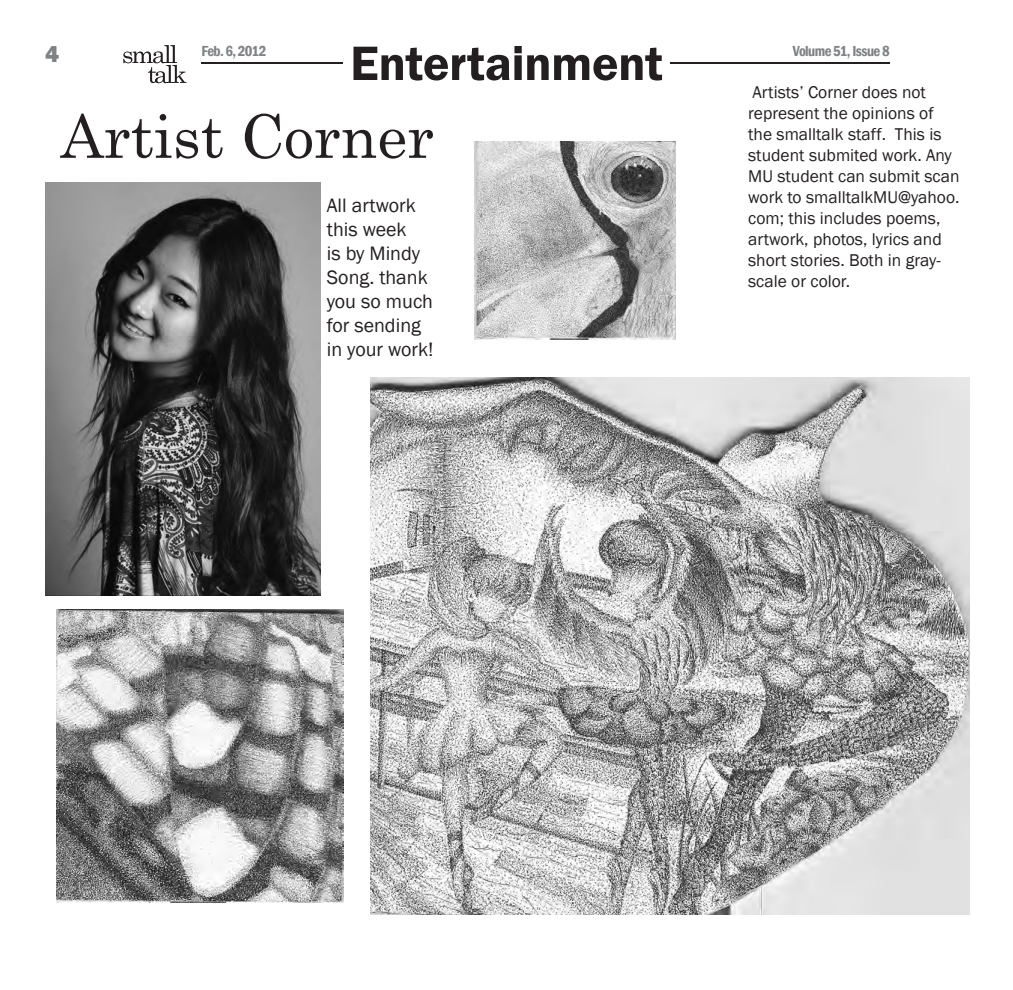
<style>
.page{position:relative;width:1013px;height:990px;background:#fff}
.page>*{position:absolute;margin:0;border:0;box-sizing:border-box;transform-origin:0 0}
.t1{font:60px "Century Schoolbook";color:#231f20}
.t2{font:600 50px "Franklin Gothic";letter-spacing:-.01em;color:#231f20}
.t3{font:800 23.75px "Franklin Gothic";color:#808285}
.t4{font:20px/24px "Franklin Gothic";color:#231f20}
.t5{font:17.5px/21px "Franklin Gothic";color:#231f20}
.t6{font:600 condensed 15px "Franklin Gothic";letter-spacing:-.04em;color:#808285}
</style>
<div class="page">
<svg style="left:123px;top:45px;width:63px;height:38px"></svg>
<hr style="left:201px;top:62px;width:141px;height:2px;background:#231f20">
<hr style="left:670px;top:62px;width:219px;height:2px;background:#231f20">
<img style="left:57px;top:609px;width:286px;height:294px">
<img style="left:370px;top:378px;width:599px;height:536px">
<img style="left:45px;top:182px;width:276px;height:414px">
<img style="left:474px;top:142px;width:201px;height:198px">
<p class="t3" style="left:45px;top:38px;width:15px">4</p>
<p class="t6" style="left:201px;top:40px;width:67px">Feb. 6, 2012</p>
<p class="t6" style="left:793px;top:40px;width:98px">Volume 51, Issue 8</p>
<p class="t2" style="left:350px;top:33px;width:314px">Entertainment</p>
<p class="t1" style="left:61px;top:86px;width:375px">Artist Corner</p>
<p class="t4" style="left:327px;top:193px;width:108px">All artwork this week<br>is by Mindy<br>Song. thank you so much for sending in your work!</p>
<p class="t5" style="left:748px;top:82px;width:213px">Artists’ Corner does not represent the opinions of the smalltalk staff. This is student submited work. Any<br>MU student can submit scan work to smalltalkMU@yahoo. com; this includes poems, artwork, photos, lyrics and short stories. Both in gray&shy;scale or color.</p>
</div>
